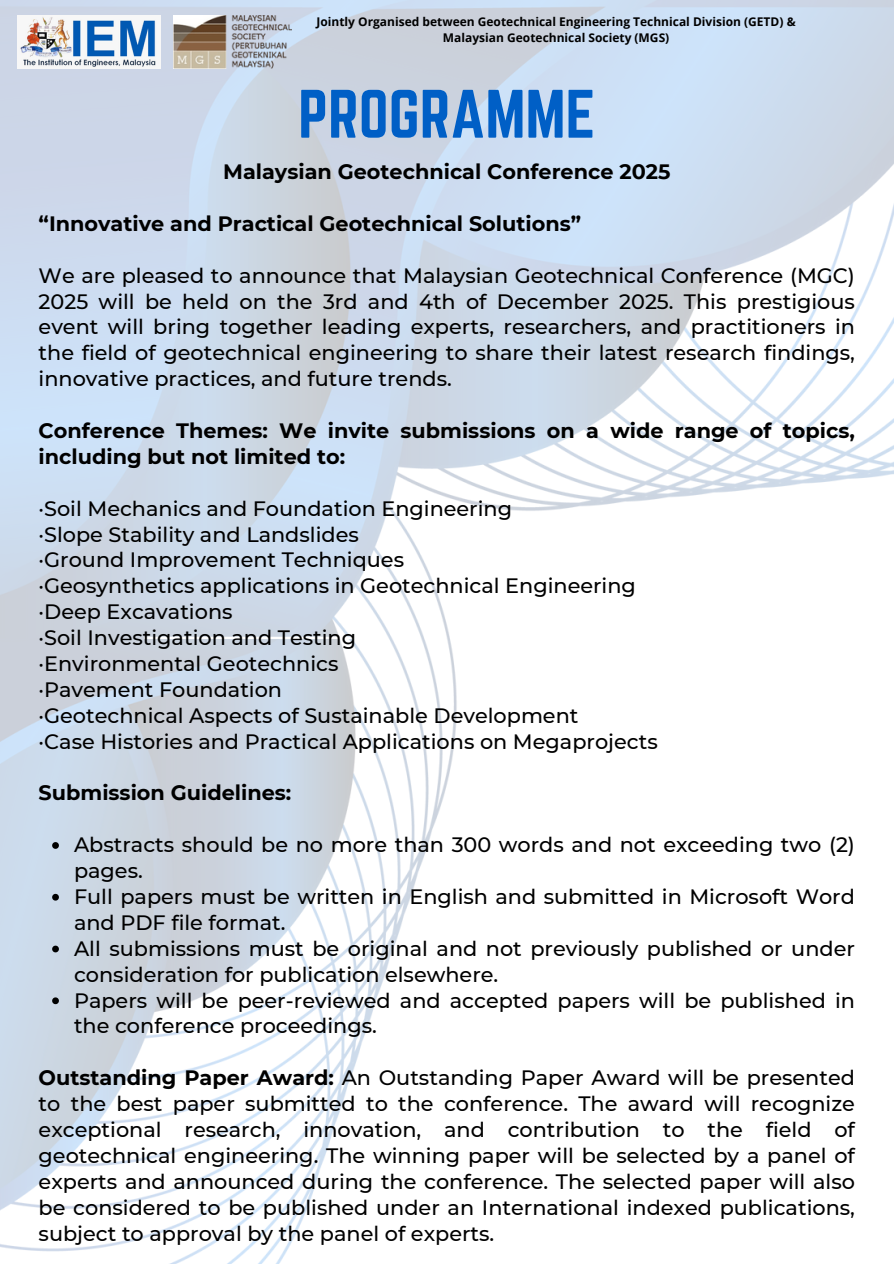
<style>
.page{position:relative;width:894px;height:1264px;background:#fff}
.page>*{position:absolute;margin:0;border:0;box-sizing:border-box;transform-origin:0 0}
.t1{font:59.85px "Norwester";color:#005fc6}
.t2{font:500 20.85px/25.8px "Montserrat";color:#000}
.t3{font:700 20.85px/25.8px "Montserrat";color:#000}
.t4{font:700 12px/16px "Open Sans";color:#000;text-align:center}
.s1{font-weight:700}
</style>
<div class="page">
<img style="left:0;top:0;width:893px;height:1263px">
<hr style="left:144px;top:636px;width:221px;height:3px;background:#fff">
<svg style="left:52px;top:842px;width:7px;height:6px"></svg>
<svg style="left:52px;top:893px;width:7px;height:7px"></svg>
<svg style="left:52px;top:945px;width:7px;height:7px"></svg>
<svg style="left:52px;top:997px;width:7px;height:7px"></svg>
<img style="left:18px;top:15px;width:143px;height:53px">
<img style="left:173px;top:15px;width:118px;height:53px">
<p class="t4" style="left:316px;top:13px;width:480px">Jointly Organised between Geotechnical Engineering Technical Division (GETD) &amp;<br>Malaysian Geotechnical Society (MGS)</p>
<p class="t1" style="left:298px;top:78px;width:298px">PROGRAMME</p>
<p class="t3" style="left:223px;top:159px;width:448px">Malaysian Geotechnical Conference 2025</p>
<p class="t3" style="left:39px;top:210px;width:544px">“Innovative and Practical Geotechnical Solutions”</p>
<p class="t2" style="left:39px;top:262px;width:817px;text-align:justify">We are pleased to announce that Malaysian Geotechnical Conference (MGC)<br>2025 will be held on the 3rd and 4th of December 2025. This prestigious event will bring together leading experts, researchers, and practitioners in the field of geotechnical engineering to share their latest research findings, innovative practices, and future trends.</p>
<p class="t3" style="left:39px;top:417px;width:817px">Conference Themes: We invite submissions on a wide range of topics, including but not limited to:</p>
<h1 class="t2" style="left:39px;top:495px;width:620px">·Soil Mechanics and Foundation Engineering<br>·Slope Stability and Landslides<br>·Ground Improvement Techniques<br>·Geosynthetics applications in Geotechnical Engineering ·Deep Excavations<br>·Soil Investigation and Testing<br>·Environmental Geotechnics<br>·Pavement Foundation<br>·Geotechnical Aspects of Sustainable Development<br>·Case Histories and Practical Applications on Megaprojects</h1>
<h2 class="t3" style="left:39px;top:780px;width:254px">Submission Guidelines:</h2>
<h2 class="t2" style="left:74px;top:831px;width:782px">Abstracts should be no more than 300 words and not exceeding two (2) pages.</h2>
<h2 class="t2" style="left:74px;top:883px;width:782px">Full papers must be written in English and submitted in Microsoft Word and PDF file format.</h2>
<h2 class="t2" style="left:74px;top:935px;width:782px">All submissions must be original and not previously published or under consideration for publication elsewhere.</h2>
<h2 class="t2" style="left:74px;top:987px;width:782px">Papers will be peer-reviewed and accepted papers will be published in the conference proceedings.</h2>
<h2 class="t2" style="left:39px;top:1064px;width:817px;text-align:justify"><span class="s1">Outstanding Paper Award:</span> An Outstanding Paper Award will be presented to the best paper submitted to the conference. The award will recognize exceptional research, innovation, and contribution to the field of geotechnical engineering. The winning paper will be selected by a panel of experts and announced during the conference. The selected paper will also be considered to be published under an International indexed publications, subject to approval by the panel of experts.</h2>
</div>
